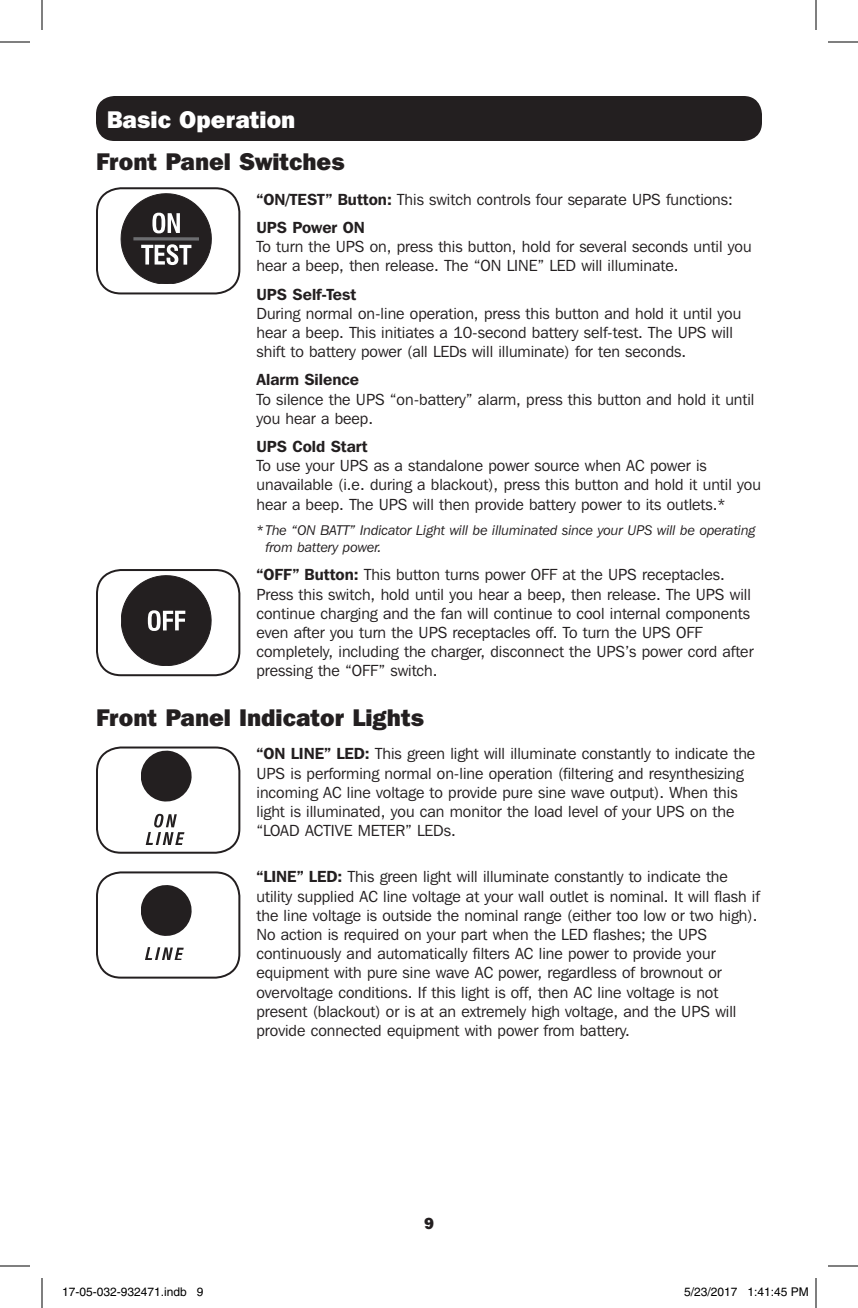
<style>
.page{position:relative;width:858px;height:1308px;background:#fff}
.page>*{position:absolute;margin:0;border:0;box-sizing:border-box;transform-origin:0 0}
.t1{font:800 24px "Franklin Gothic IT Cby BT";color:#231f20}
.t2{font:800 24px "Franklin Gothic IT Cby BT";color:#fff}
.BODY_TEXT{font:16px/19.2px "Franklin Gothic IT Cby BT";color:#231f20}
.t3{font:800 16px "Franklin Gothic IT Cby BT";color:#231f20}
.Footnote_Asterix{font:italic 14px/16.8px "Franklin Gothic IT Cby BT";color:#231f20}
.t4{font:12px "Helvetica";color:#000}
.s1{font-weight:600}
</style>
<div class="page">
<svg style="left:121px;top:193px;width:90px;height:91px"></svg>
<svg style="left:133px;top:237px;width:66px;height:4px"></svg>
<div style="left:96px;top:187px;width:144px;height:107px;border:2px solid #231f20;border-radius:24px"></div>
<svg style="left:121px;top:575px;width:90px;height:91px"></svg>
<div style="left:96px;top:569px;width:144px;height:107px;border:2px solid #231f20;border-radius:24px"></div>
<svg style="left:146px;top:814px;width:38px;height:31px"></svg>
<svg style="left:141px;top:751px;width:50px;height:51px"></svg>
<div style="left:96px;top:747px;width:144px;height:107px;border:2px solid #231f20;border-radius:24px"></div>
<svg style="left:145px;top:947px;width:39px;height:13px"></svg>
<svg style="left:141px;top:885px;width:50px;height:51px"></svg>
<div style="left:96px;top:871px;width:144px;height:108px;border:2px solid #231f20;border-radius:24px"></div>
<div style="left:96px;top:96px;width:666px;height:45px;background:#231f20;border-radius:18px"></div>
<hr style="left:0;top:42px;width:30px;height:1px;background:#000">
<hr style="left:828px;top:42px;width:30px;height:1px;background:#000">
<hr style="left:0;top:1266px;width:30px;height:1px;background:#000">
<hr style="left:828px;top:1266px;width:30px;height:1px;background:#000">
<hr style="left:42px;top:0;width:1px;height:30px;background:#000">
<hr style="left:42px;top:1278px;width:1px;height:30px;background:#000">
<hr style="left:816px;top:0;width:1px;height:30px;background:#000">
<hr style="left:816px;top:1278px;width:1px;height:30px;background:#000">
<p class="t2" style="left:107px;top:104px;width:190px">Basic Operation</p>
<p class="t1" style="left:96px;top:146px;width:250px">Front Panel Switches</p>
<p class="BODY_TEXT" style="left:256px;top:189px;width:478px"><span class="s1">“ON/TEST” Button:</span> This switch controls four separate UPS functions:</p>
<p class="BODY_TEXT" style="left:256px;top:218px;width:497px"><span class="s1">UPS Power ON<br></span>To turn the UPS on, press this button, hold for several seconds until you hear a beep, then release. The “ON LINE” LED will illuminate.</p>
<p class="BODY_TEXT" style="left:256px;top:284px;width:486px"><span class="s1">UPS Self-Test<br></span>During normal on-line operation, press this button and hold it until you hear a beep. This initiates a 10-second battery self-test. The UPS will shift to battery power (all LEDs will illuminate) for ten seconds.</p>
<p class="BODY_TEXT" style="left:256px;top:370px;width:500px"><span class="s1">Alarm Silence<br></span>To silence the UPS “on-battery” alarm, press this button and hold it until you hear a beep.</p>
<p class="BODY_TEXT" style="left:256px;top:437px;width:506px"><span class="s1">UPS Cold Start<br></span>To use your UPS as a standalone power source when AC power is unavailable (i.e. during a blackout), press this button and hold it until you hear a beep. The UPS will then provide battery power to its outlets.*</p>
<p class="Footnote_Asterix" style="left:266px;top:522px;width:492px;text-indent:-9px">* The “ON BATT” Indicator Light will be illuminated since your UPS will be operating from battery power.</p>
<p class="BODY_TEXT" style="left:256px;top:565px;width:499px"><span class="s1">“OFF” Button:</span> This button turns power OFF at the UPS receptacles.<br>Press this switch, hold until you hear a beep, then release. The UPS will continue charging and the fan will continue to cool internal components even after you turn the UPS receptacles off. To turn the UPS OFF completely, including the charger, disconnect the UPS’s power cord after pressing the “OFF” switch.</p>
<p class="t1" style="left:96px;top:702px;width:330px">Front Panel Indicator Lights</p>
<p class="BODY_TEXT" style="left:256px;top:744px;width:500px"><span class="s1">“ON LINE” LED:</span> This green light will illuminate constantly to indicate the UPS is performing normal on-line operation (filtering and resynthesizing incoming AC line voltage to provide pure sine wave output). When this light is illuminated, you can monitor the load level of your UPS on the “LOAD ACTIVE METER” LEDs.</p>
<p class="BODY_TEXT" style="left:256px;top:867px;width:505px"><span class="s1">“LINE” LED:</span> This green light will illuminate constantly to indicate the utility supplied AC line voltage at your wall outlet is nominal. It will flash if the line voltage is outside the nominal range (either too low or two high).<br>No action is required on your part when the LED flashes; the UPS continuously and automatically filters AC line power to provide your equipment with pure sine wave AC power, regardless of brownout or overvoltage conditions. If this light is off, then AC line voltage is not present (blackout) or is at an extremely high voltage, and the UPS will provide connected equipment with power from battery.</p>
<p class="t3" style="left:424px;top:1213px;width:11px">9</p>
<p class="t4" style="left:62px;top:1285px;width:143px">17-05-032-932471.indb 9</p>
<p class="t4" style="left:684px;top:1285px;width:126px">5/23/2017 1:41:45 PM</p>
</div>
